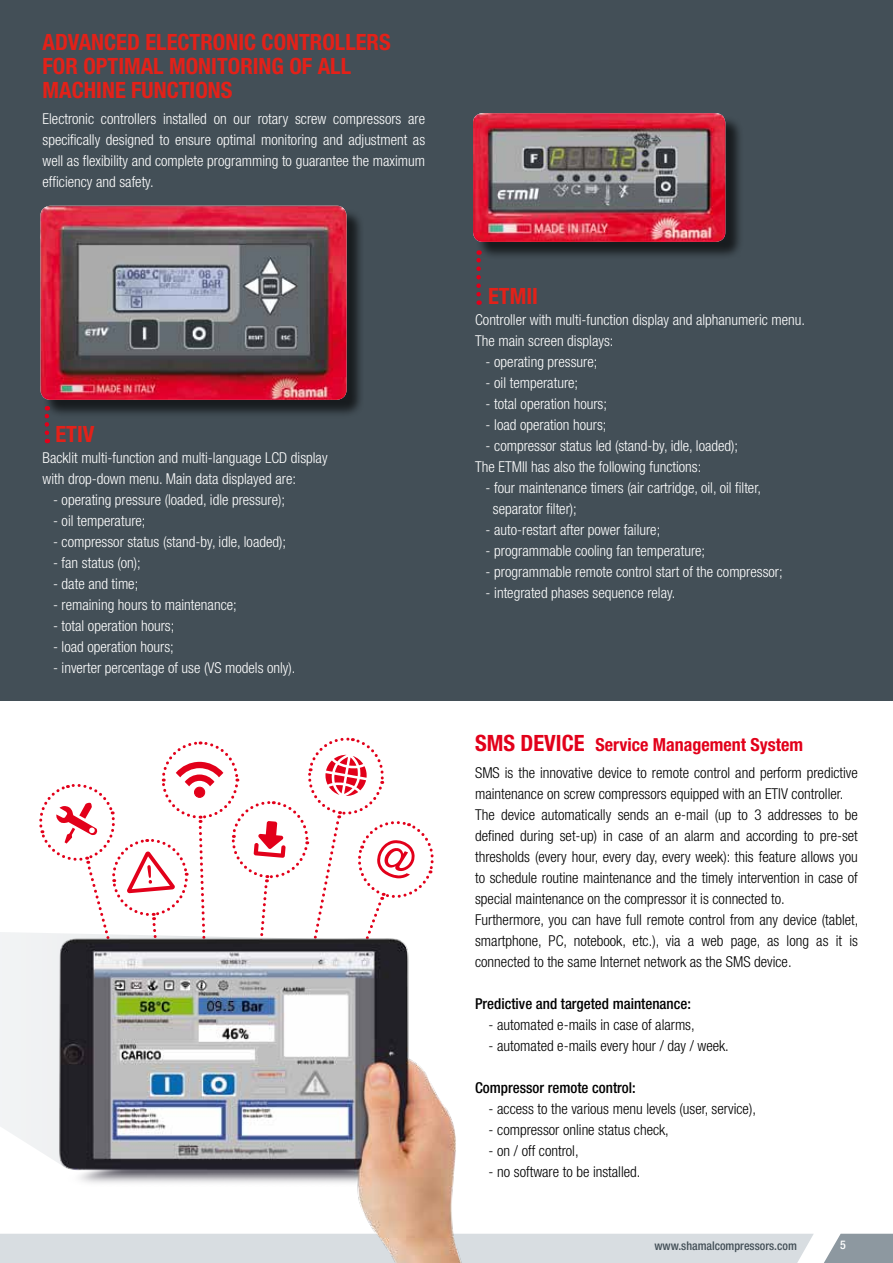
<style>
.page{position:relative;width:893px;height:1263px;background:#fff}
.page>*{position:absolute;margin:0;border:0;box-sizing:border-box;transform-origin:0 0}
.t1{font:700 condensed 22.5px/24px "Helvetica Neue LT Pro";color:#e32119}
.t2{font:700 condensed 22.5px "Helvetica Neue LT Pro";color:#e2001a}
.t3{font:700 condensed 18px "Helvetica Neue LT Pro";color:#e2001a}
.t4{font:300 condensed 15px/21px "Helvetica Neue LT Pro";color:#fff}
.t5{font:300 condensed 15px/21px "Helvetica Neue LT Pro";color:#000}
.t6{font:500 condensed 15px "Helvetica Neue LT Pro";color:#000}
.t7{font:500 condensed 12px "Helvetica Neue LT Pro";color:#434f57}
.t8{font:500 condensed 12px "Helvetica Neue LT Pro";color:#fff}
</style>
<div class="page">
<div style="left:0;top:0;width:893px;height:701px;background:#434f57"></div>
<div style="left:0;top:1234px;width:814px;height:29px;background:#d8dde1"></div>
<svg style="left:824px;top:1234px;width:69px;height:29px"></svg>
<div style="left:43px;top:208px;width:322px;height:211px;background:#000;opacity:.65"></div>
<img style="left:40px;top:206px;width:307px;height:194px">
<div style="left:475px;top:115px;width:269px;height:146px;background:#000;opacity:.65"></div>
<img style="left:473px;top:113px;width:252px;height:129px">
<svg style="left:476px;top:250px;width:5px;height:44px"></svg>
<svg style="left:45px;top:406px;width:4px;height:27px"></svg>
<div style="left:0;top:932px;width:45px;height:222px;background:#f1f3f4"></div>
<svg style="left:38px;top:737px;width:396px;height:270px"></svg>
<img style="left:45px;top:911px;width:436px;height:352px">
<h1 class="t1" style="left:43px;top:30px;width:350px">ADVANCED ELECTRONIC CONTROLLERS<br>FOR OPTIMAL MONITORING OF ALL<br>MACHINE FUNCTIONS</h1>
<p class="t4" style="left:43px;top:108px;width:384px;text-align:justify">Electronic controllers installed on our rotary screw compressors are specifically designed to ensure optimal monitoring and adjustment as well as flexibility and complete programming to guarantee the maximum efficiency and safety.</p>
<h1 class="t1" style="left:55px;top:421px;width:11px">ETIV</h1>
<p class="t4" style="left:43px;top:447px;width:287px">Backlit multi-function and multi-language LCD display with drop-down menu. Main data displayed are:</p>
<p class="t4" style="left:53px;top:489px;width:234px">- operating pressure (loaded, idle pressure);</p>
<p class="t4" style="left:53px;top:510px;width:94px">- oil temperature;</p>
<p class="t4" style="left:53px;top:531px;width:235px">- compressor status (stand-by, idle, loaded);</p>
<p class="t4" style="left:53px;top:552px;width:89px">- fan status (on);</p>
<p class="t4" style="left:53px;top:573px;width:87px">- date and time;</p>
<p class="t4" style="left:53px;top:594px;width:185px">- remaining hours to maintenance;</p>
<p class="t4" style="left:53px;top:615px;width:123px">- total operation hours;</p>
<p class="t4" style="left:53px;top:636px;width:122px">- load operation hours;</p>
<p class="t4" style="left:53px;top:657px;width:244px">- inverter percentage of use (VS models only).</p>
<h1 class="t1" style="left:488px;top:284px;width:11px">ETMII</h1>
<p class="t4" style="left:475px;top:309px;width:332px">Controller with multi-function display and alphanumeric menu.<br>The main screen displays:</p>
<p class="t4" style="left:486px;top:351px;width:113px">- operating pressure;</p>
<p class="t4" style="left:486px;top:372px;width:94px">- oil temperature;</p>
<p class="t4" style="left:486px;top:393px;width:123px">- total operation hours;</p>
<p class="t4" style="left:486px;top:414px;width:122px">- load operation hours;</p>
<p class="t4" style="left:475px;top:435px;width:264px;text-indent:10px">- compressor status led (stand-by, idle, loaded);<br>The ETMII has also the following functions:</p>
<p class="t4" style="left:493px;top:477px;width:270px;text-indent:-7px">- four maintenance timers (air cartridge, oil, oil filter, separator filter);</p>
<p class="t4" style="left:486px;top:519px;width:176px">- auto-restart after power failure;</p>
<p class="t4" style="left:486px;top:540px;width:221px">- programmable cooling fan temperature;</p>
<p class="t4" style="left:486px;top:561px;width:298px">- programmable remote control start of the compressor;</p>
<p class="t4" style="left:486px;top:582px;width:191px">- integrated phases sequence relay.</p>
<h1 class="t2" style="left:475px;top:729px;width:15px">SMS</h1>
<h1 class="t2" style="left:521px;top:729px;width:12px">DEVICE</h1>
<p class="t3" style="left:595px;top:733px;width:209px">SERVICE MANAGEMENT SYSTEM</p>
<p class="t5" style="left:475px;top:762px;width:385px">SMS is the innovative device to remote control and perform predictive maintenance on screw compressors equipped with an ETIV controller.<br>The device automatically sends an e-mail (up to 3 addresses to be defined during set-up) in case of an alarm and according to pre-set thresholds (every hour, every day, every week): this feature allows you to schedule routine maintenance and the timely intervention in case of special maintenance on the compressor it is connected to.<br>Furthermore, you can have full remote control from any device (tablet, smartphone, PC, notebook, etc.), via a web page, as long as it is connected to the same Internet network as the SMS device.</p>
<p class="t6" style="left:475px;top:994px;width:217px">Predictive and targeted maintenance:</p>
<p class="t5" style="left:489px;top:1014px;width:208px">- automated e-mails in case of alarms,</p>
<p class="t5" style="left:489px;top:1035px;width:242px">- automated e-mails every hour / day / week.</p>
<p class="t6" style="left:475px;top:1078px;width:162px">Compressor remote control:</p>
<p class="t5" style="left:489px;top:1098px;width:269px">- access to the various menu levels (user, service),</p>
<p class="t5" style="left:489px;top:1119px;width:182px">- compressor online status check,</p>
<p class="t5" style="left:489px;top:1140px;width:91px">- on / off control,</p>
<p class="t5" style="left:489px;top:1161px;width:153px">- no software to be installed.</p>
<p class="t7" style="left:654px;top:1238px;width:144px">www.shamalcompressors.com</p>
<p class="t8" style="left:840px;top:1237px;width:7px">5</p>
</div>
